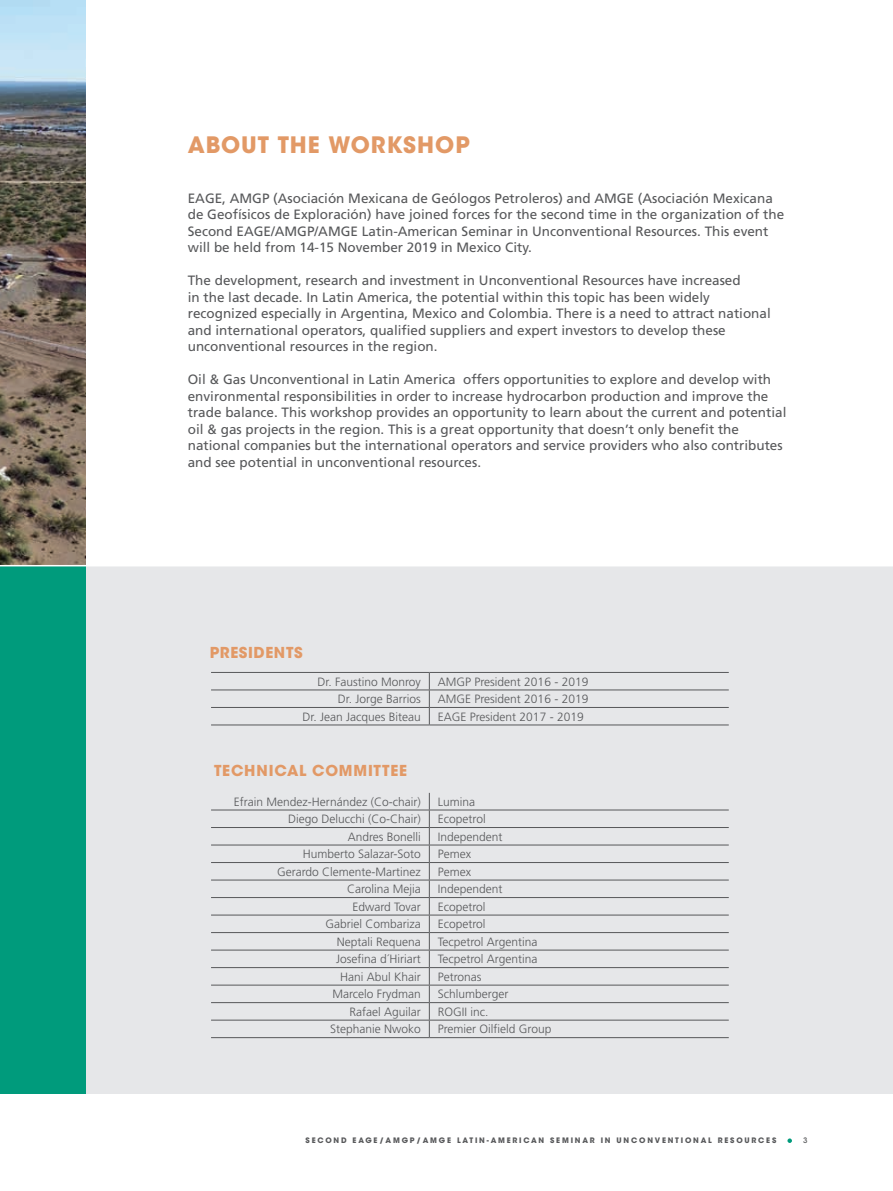
<style>
.page{position:relative;width:893px;height:1191px;background:#fff}
.page>*{position:absolute;margin:0;border:0;box-sizing:border-box;transform-origin:0 0}
._01-HEADER_1_big{font:700 22.5px "ITC Avant Garde Std";letter-spacing:.04em;color:#e29966}
.t1{font:700 15px "ITC Avant Garde Std";letter-spacing:.045em;color:#e29966}
._00-BODY_text{font:13.5px/16.5px "Frutiger LT Std";color:#57585a}
.t2{font:300 12px "Frutiger LT Std";color:#57585a}
.t3{font:700 7.5px "ITC Avant Garde Std";letter-spacing:.24em;color:#57585a}
.t4{font:500 7.5px "ITC Avant Garde Std";color:#57585a}
</style>
<div class="page">
<svg style="left:787px;top:1138px;width:5px;height:5px"></svg>
<img style="left:0;top:0;width:85px;height:565px">
<div style="left:85px;top:566px;width:808px;height:527px;background:#e6e7e9"></div>
<div style="left:0;top:566px;width:85px;height:527px;background:#009b7c"></div>
<svg style="left:429px;top:673px;width:1px;height:51px"></svg>
<svg style="left:429px;top:793px;width:1px;height:244px"></svg>
<hr style="left:429px;top:672px;width:300px;height:1px;background:#57585a">
<hr style="left:429px;top:689px;width:300px;height:1px;background:#57585a">
<hr style="left:429px;top:707px;width:300px;height:1px;background:#57585a">
<hr style="left:429px;top:724px;width:300px;height:1px;background:#57585a">
<hr style="left:429px;top:809px;width:300px;height:1px;background:#57585a">
<hr style="left:429px;top:827px;width:300px;height:1px;background:#57585a">
<hr style="left:429px;top:844px;width:300px;height:1px;background:#57585a">
<hr style="left:429px;top:862px;width:300px;height:1px;background:#57585a">
<hr style="left:429px;top:879px;width:300px;height:1px;background:#57585a">
<hr style="left:429px;top:897px;width:300px;height:1px;background:#57585a">
<hr style="left:429px;top:914px;width:300px;height:1px;background:#57585a">
<hr style="left:429px;top:932px;width:300px;height:1px;background:#57585a">
<hr style="left:429px;top:949px;width:300px;height:1px;background:#57585a">
<hr style="left:429px;top:967px;width:300px;height:1px;background:#57585a">
<hr style="left:429px;top:984px;width:300px;height:1px;background:#57585a">
<hr style="left:429px;top:1002px;width:300px;height:1px;background:#57585a">
<hr style="left:429px;top:1019px;width:300px;height:1px;background:#57585a">
<hr style="left:429px;top:1037px;width:300px;height:1px;background:#57585a">
<hr style="left:211px;top:672px;width:218px;height:1px;background:#57585a">
<hr style="left:211px;top:689px;width:218px;height:1px;background:#57585a">
<hr style="left:211px;top:707px;width:218px;height:1px;background:#57585a">
<hr style="left:211px;top:724px;width:218px;height:1px;background:#57585a">
<hr style="left:211px;top:809px;width:218px;height:1px;background:#57585a">
<hr style="left:211px;top:827px;width:218px;height:1px;background:#57585a">
<hr style="left:211px;top:844px;width:218px;height:1px;background:#57585a">
<hr style="left:211px;top:862px;width:218px;height:1px;background:#57585a">
<hr style="left:211px;top:879px;width:218px;height:1px;background:#57585a">
<hr style="left:211px;top:897px;width:218px;height:1px;background:#57585a">
<hr style="left:211px;top:914px;width:218px;height:1px;background:#57585a">
<hr style="left:211px;top:932px;width:218px;height:1px;background:#57585a">
<hr style="left:211px;top:949px;width:218px;height:1px;background:#57585a">
<hr style="left:211px;top:967px;width:218px;height:1px;background:#57585a">
<hr style="left:211px;top:984px;width:218px;height:1px;background:#57585a">
<hr style="left:211px;top:1002px;width:218px;height:1px;background:#57585a">
<hr style="left:211px;top:1019px;width:218px;height:1px;background:#57585a">
<hr style="left:211px;top:1037px;width:218px;height:1px;background:#57585a">
<p class="_01-HEADER_1_big" style="left:188px;top:130px;width:283px">ABOUT THE WORKSHOP</p>
<p class="_00-BODY_text" style="left:188px;top:190px;width:598px">EAGE, AMGP (Asociación Mexicana de Geólogos Petroleros) and AMGE (Asociación Mexicana de Geofísicos de Exploración) have joined forces for the second time in the organization of the Second EAGE/AMGP/AMGE Latin-American Seminar in Unconventional Resources. This event will be held from 14-15 November 2019 in Mexico City.</p>
<p class="_00-BODY_text" style="left:188px;top:272px;width:584px">The development, research and investment in Unconventional Resources have increased<br>in the last decade. In Latin America, the potential within this topic has been widely recognized especially in Argentina, Mexico and Colombia. There is a need to attract national and international operators, qualified suppliers and expert investors to develop these unconventional resources in the region.</p>
<p class="_00-BODY_text" style="left:188px;top:371px;width:600px">Oil &amp; Gas Unconventional in Latin America offers opportunities to explore and develop with environmental responsibilities in order to increase hydrocarbon production and improve the trade balance. This workshop provides an opportunity to learn about the current and potential oil &amp; gas projects in the region. This is a great opportunity that doesn’t only benefit the national companies but the international operators and service providers who also contributes and see potential in unconventional resources.</p>
<p class="t1" style="left:210px;top:642px;width:95px">PRESIDENTS</p>
<p class="t2" style="left:317px;top:675px;width:105px">Dr. Faustino Monroy</p>
<p class="t2" style="left:438px;top:675px;width:152px">AMGP President 2016 - 2019</p>
<p class="t2" style="left:338px;top:692px;width:84px">Dr. Jorge Barrios</p>
<p class="t2" style="left:438px;top:692px;width:152px">AMGE President 2016 - 2019</p>
<p class="t2" style="left:303px;top:710px;width:120px">Dr. Jean Jacques Biteau</p>
<p class="t2" style="left:438px;top:710px;width:147px">EAGE President 2017 - 2019</p>
<p class="t1" style="left:214px;top:761px;width:194px">TECHNICAL COMMITTEE</p>
<p class="t2" style="left:234px;top:795px;width:188px">Efrain Mendez-Hernández (Co-chair)</p>
<p class="t2" style="left:438px;top:795px;width:39px">Lumina</p>
<p class="t2" style="left:288px;top:812px;width:134px">Diego Delucchi (Co-Chair)</p>
<p class="t2" style="left:438px;top:812px;width:49px">Ecopetrol</p>
<p class="t2" style="left:348px;top:830px;width:75px">Andres Bonelli</p>
<p class="t2" style="left:438px;top:830px;width:66px">Independent</p>
<p class="t2" style="left:303px;top:847px;width:120px">Humberto Salazar-Soto</p>
<p class="t2" style="left:438px;top:847px;width:35px">Pemex</p>
<p class="t2" style="left:277px;top:865px;width:145px">Gerardo Clemente-Martinez</p>
<p class="t2" style="left:438px;top:865px;width:35px">Pemex</p>
<p class="t2" style="left:347px;top:882px;width:75px">Carolina Mejia</p>
<p class="t2" style="left:438px;top:882px;width:66px">Independent</p>
<p class="t2" style="left:352px;top:900px;width:70px">Edward Tovar</p>
<p class="t2" style="left:438px;top:900px;width:49px">Ecopetrol</p>
<p class="t2" style="left:325px;top:917px;width:97px">Gabriel Combariza</p>
<p class="t2" style="left:438px;top:917px;width:49px">Ecopetrol</p>
<p class="t2" style="left:337px;top:935px;width:86px">Neptali Requena</p>
<p class="t2" style="left:438px;top:935px;width:101px">Tecpetrol Argentina</p>
<p class="t2" style="left:336px;top:952px;width:86px">Josefina d´Hiriart</p>
<p class="t2" style="left:438px;top:952px;width:101px">Tecpetrol Argentina</p>
<p class="t2" style="left:340px;top:970px;width:82px">Hani Abul Khair</p>
<p class="t2" style="left:438px;top:970px;width:45px">Petronas</p>
<p class="t2" style="left:332px;top:987px;width:90px">Marcelo Frydman</p>
<p class="t2" style="left:438px;top:987px;width:72px">Schlumberger</p>
<p class="t2" style="left:349px;top:1005px;width:73px">Rafael Aguilar</p>
<p class="t2" style="left:438px;top:1005px;width:52px">ROGII inc.</p>
<p class="t2" style="left:330px;top:1022px;width:92px">Stephanie Nwoko</p>
<p class="t2" style="left:438px;top:1022px;width:115px">Premier Oilfield Group</p>
<p class="t3" style="left:306px;top:1135px;width:472px">SECOND EAGE/AMGP/AMGE LATIN-AMERICAN SEMINAR IN UNCONVENTIONAL RESOURCES</p>
<p class="t4" style="left:803px;top:1136px;width:6px">3</p>
</div>
